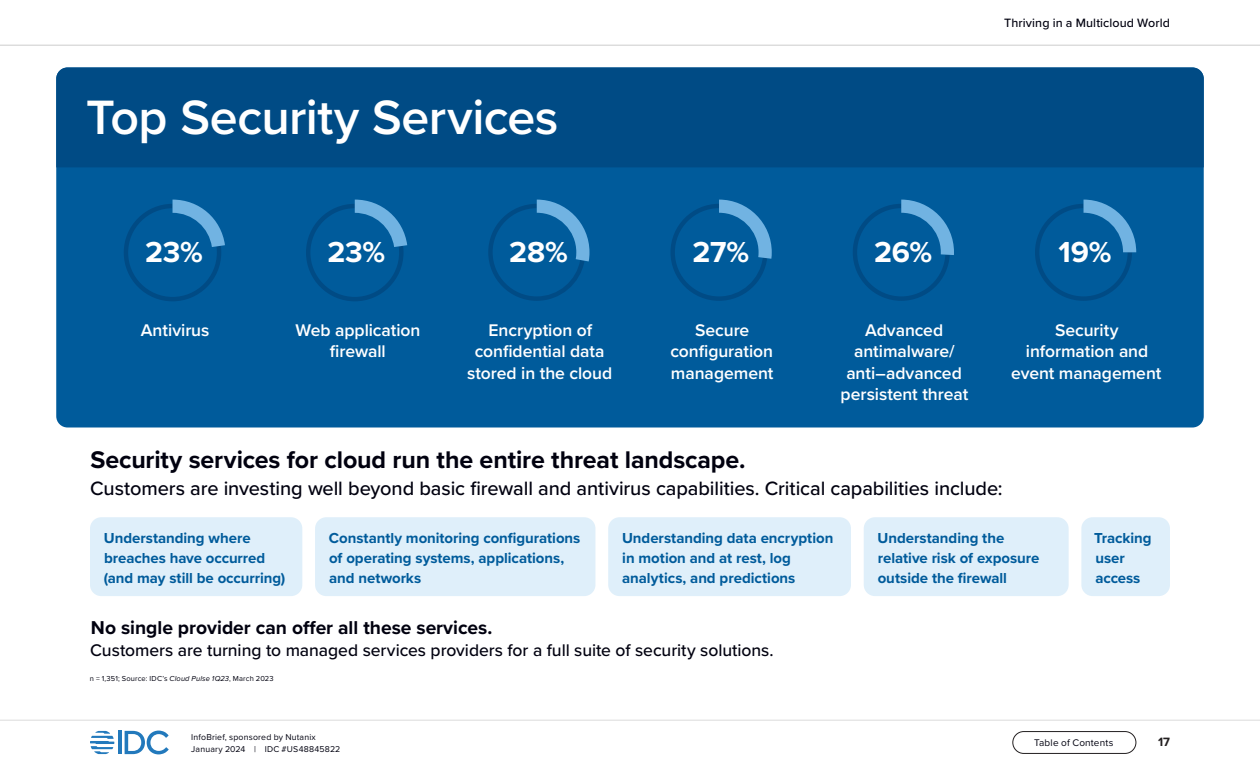
<style>
.page{position:relative;width:1260px;height:765px;background:#fff}
.page>*{position:absolute;margin:0;border:0;box-sizing:border-box;transform-origin:0 0}
.H2_White{font:600 50px "Proxima Nova";letter-spacing:-.01em;color:#fff}
.Figure___Value_28pt__C{font:700 30px "Proxima Nova";letter-spacing:-.005em;color:#fff}
.t1{font:700 25px "Proxima Nova";letter-spacing:-.005em;color:#01010f}
.P___Regular_16_20{font:500 20px "Proxima Nova";letter-spacing:-.005em;color:#01010f}
.t2{font:700 19.25px "Proxima Nova";color:#01010f}
.Figure___Data_label_12pt__C{font:600 17.5px/21.2px "Proxima Nova";letter-spacing:-.005em;color:#fff;text-align:center}
.P___Regular_14_18{font:500 17.5px "Proxima Nova";letter-spacing:-.005em;color:#01010f}
.P___Regular_12_16{font:700 15px/20px "Proxima Nova";letter-spacing:-.005em;color:#005b9b}
.t3{font:500 12.5px "Proxima Nova";letter-spacing:.005em;color:#01010f}
.t4{font:700 12.5px "Proxima Nova";color:#231f20}
.t5{font:10px "Proxima Nova";letter-spacing:.015em;color:#01010f}
.t6{font:8.75px/12.5px "Proxima Nova";letter-spacing:.02em;color:#01010f}
.Notes_and_sources__L{font:7.5px "Proxima Nova";letter-spacing:.025em;color:#01010f}
.s1{font-style:italic}
</style>
<div class="page">
<hr style="left:0;top:720px;width:1260px;height:1px;background:#dbdbdb">
<hr style="left:118px;top:731px;width:4px;height:23px;background:#2279bc">
<svg style="left:125px;top:731px;width:44px;height:23px"></svg>
<svg style="left:90px;top:731px;width:24px;height:23px"></svg>
<div style="left:1013px;top:731px;width:123px;height:23px;border:1px solid #231f20;border-radius:11px"></div>
<hr style="left:0;top:45px;width:1260px;height:1px;background:#ccc">
<div style="left:56px;top:68px;width:1148px;height:360px;background:#005b9b;border-radius:11px"></div>
<div style="left:56px;top:68px;width:1148px;height:99px;background:#004b85"></div>
<div style="left:90px;top:517px;width:212px;height:79px;background:#dfeffa;border-radius:11px"></div>
<div style="left:315px;top:517px;width:280px;height:79px;background:#dfeffa;border-radius:11px"></div>
<div style="left:608px;top:517px;width:243px;height:79px;background:#dfeffa;border-radius:11px"></div>
<div style="left:864px;top:517px;width:205px;height:79px;background:#dfeffa;border-radius:11px"></div>
<div style="left:1081px;top:517px;width:89px;height:79px;background:#dfeffa;border-radius:11px"></div>
<svg style="left:124px;top:200px;width:101px;height:101px"></svg>
<svg style="left:306px;top:200px;width:101px;height:101px"></svg>
<svg style="left:488px;top:200px;width:101px;height:101px"></svg>
<svg style="left:670px;top:200px;width:102px;height:101px"></svg>
<svg style="left:853px;top:200px;width:101px;height:101px"></svg>
<svg style="left:1035px;top:200px;width:101px;height:101px"></svg>
<p class="t3" style="left:1004px;top:13px;width:167px">Thriving in a Multicloud World</p>
<h2 class="H2_White" style="left:86px;top:81px;width:474px">Top Security Services</h2>
<p class="Figure___Value_28pt__C" style="left:145px;top:230px;width:59px">23%</p>
<p class="Figure___Value_28pt__C" style="left:327px;top:230px;width:59px">23%</p>
<p class="Figure___Value_28pt__C" style="left:509px;top:230px;width:60px">28%</p>
<p class="Figure___Value_28pt__C" style="left:692px;top:230px;width:58px">27%</p>
<p class="Figure___Value_28pt__C" style="left:874px;top:230px;width:59px">26%</p>
<p class="Figure___Value_28pt__C" style="left:1059px;top:230px;width:55px">19%</p>
<p class="Figure___Data_label_12pt__C" style="left:141px;top:319px;width:70px">Antivirus</p>
<p class="Figure___Data_label_12pt__C" style="left:295px;top:319px;width:127px">Web application firewall</p>
<p class="Figure___Data_label_12pt__C" style="left:467px;top:319px;width:147px">Encryption of confidential data stored in the cloud</p>
<p class="Figure___Data_label_12pt__C" style="left:671px;top:319px;width:104px">Secure configuration management</p>
<p class="Figure___Data_label_12pt__C" style="left:841px;top:319px;width:129px">Advanced antimalware/ anti–advanced persistent threat</p>
<p class="Figure___Data_label_12pt__C" style="left:1011px;top:319px;width:152px">Security information and event management</p>
<p class="t1" style="left:90px;top:442px;width:656px">Security services for cloud run the entire threat landscape.</p>
<p class="P___Regular_16_20" style="left:90px;top:473px;width:914px">Customers are investing well beyond basic firewall and antivirus capabilities. Critical capabilities include:</p>
<p class="P___Regular_12_16" style="left:104px;top:527px;width:183px">Understanding where breaches have occurred (and may still be occurring)</p>
<p class="P___Regular_12_16" style="left:329px;top:527px;width:253px">Constantly monitoring configurations of operating systems, applications, and networks</p>
<p class="P___Regular_12_16" style="left:622px;top:527px;width:213px">Understanding data encryption in motion and at rest, log analytics, and predictions</p>
<p class="P___Regular_12_16" style="left:878px;top:527px;width:163px">Understanding the relative risk of exposure outside the firewall</p>
<p class="P___Regular_12_16" style="left:1094px;top:527px;width:59px">Tracking user access</p>
<p class="t2" style="left:91px;top:613px;width:403px">No single provider can offer all these services.</p>
<p class="P___Regular_14_18" style="left:90px;top:637px;width:685px">Customers are turning to managed services providers for a full suite of security solutions.</p>
<p class="Notes_and_sources__L" style="left:90px;top:673px;width:185px">n = 1,351; Source: IDC’s <span class="s1">Cloud Pulse 1Q23</span>, March 2023</p>
<p class="t6" style="left:191px;top:730px;width:151px">InfoBrief, sponsored by Nutanix<br>January 2024 | IDC #US48845822</p>
<p class="t5" style="left:1034px;top:735px;width:81px">Table of Contents</p>
<p class="t4" style="left:1158px;top:733px;width:13px">17</p>
</div>
